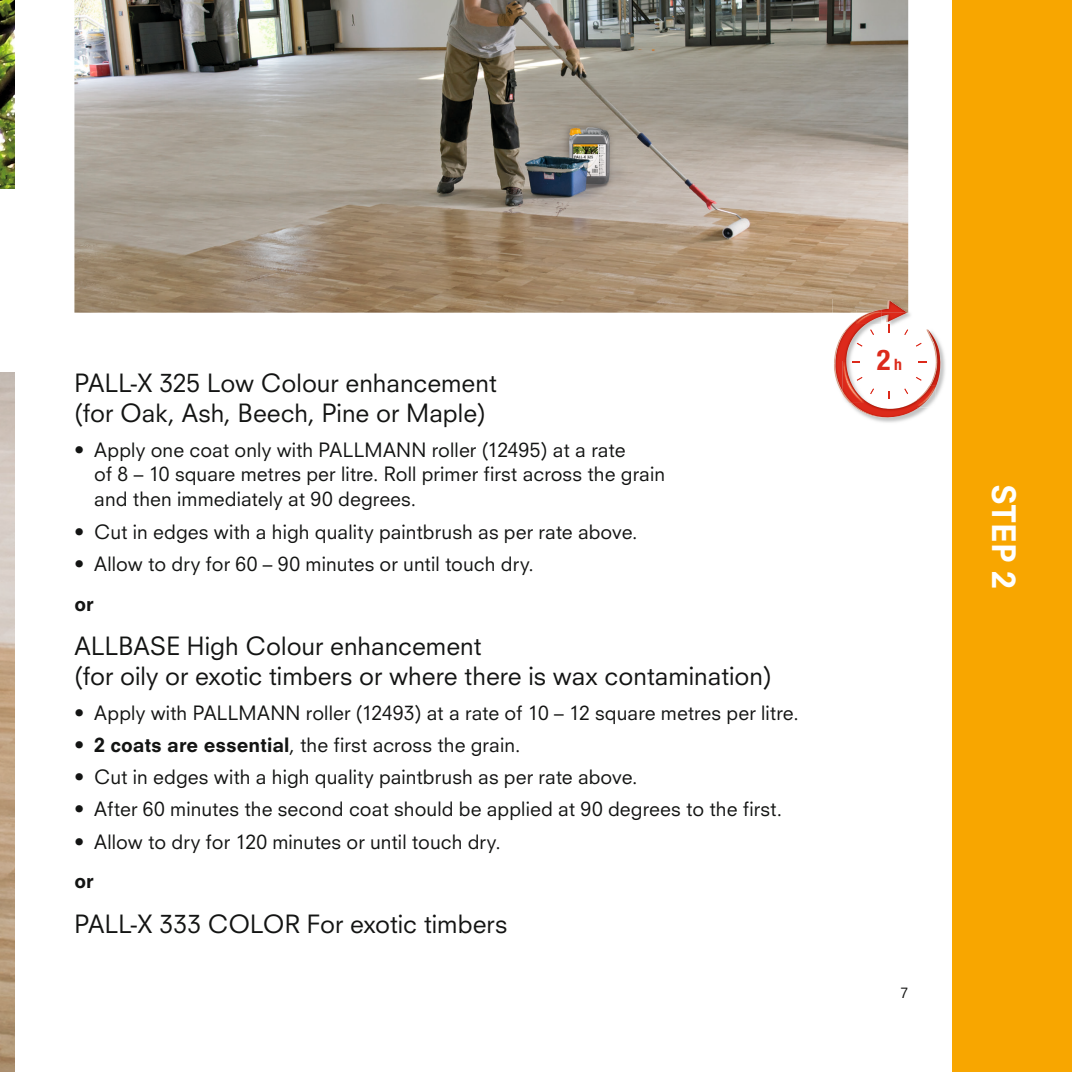
<style>
.page{position:relative;width:1072px;height:1072px;background:#fff}
.page>*{position:absolute;margin:0;border:0;box-sizing:border-box;transform-origin:0 0}
.t1{font:800 31.5px "Neuzeit S";color:#fff}
.t2{font:700 condensed 28.53px "Helvetica Neue";color:#dc2a1b}
.t3{font:24.5px/29.8px "Neuzeit S";color:#131413}
.t4{font:19.25px/24.8px "Neuzeit S";letter-spacing:.005em;color:#131413}
.t5{font:800 19.25px "Neuzeit S";color:#131413}
.t6{font:14px "Neuzeit S";color:#131413}
.s1{font-weight:800}
.s2{font-size:15.75px}
</style>
<div class="page">
<div style="left:952px;top:0;width:119px;height:1071px;background:#f8a600"></div>
<img style="left:74px;top:0;width:834px;height:313px">
<img style="left:0;top:0;width:15px;height:189px">
<img style="left:0;top:372px;width:15px;height:699px">
<img style="left:832px;top:299px;width:76px;height:14px">
<svg style="left:833px;top:300px;width:107px;height:118px"></svg>
<p class="t3" style="left:74px;top:368px;width:424px">PALL-X 325 Low Colour enhancement (for Oak, Ash, Beech, Pine or Maple)</p>
<p class="t4" style="left:94px;top:437px;width:572px;text-indent:-20px">• Apply one coat only with PALLMANN roller (12495) at a rate<br>of 8 – 10 square metres per litre. Roll primer first across the grain and then immediately at 90 degrees.</p>
<p class="t4" style="left:74px;top:519px;width:564px">• Cut in edges with a high quality paintbrush as per rate above.</p>
<p class="t4" style="left:74px;top:551px;width:461px">• Allow to dry for 60 – 90 minutes or until touch dry.</p>
<p class="t5" style="left:74px;top:591px;width:21px">or</p>
<p class="t3" style="left:74px;top:631px;width:698px">ALLBASE High Colour enhancement<br>(for oily or exotic timbers or where there is wax contamination)</p>
<p class="t4" style="left:74px;top:700px;width:725px">• Apply with PALLMANN roller (12493) at a rate of 10 – 12 square metres per litre.</p>
<p class="t4" style="left:74px;top:732px;width:447px">• <span class="s1">2 coats are essential</span>, the first across the grain.</p>
<p class="t4" style="left:74px;top:764px;width:564px">• Cut in edges with a high quality paintbrush as per rate above.</p>
<p class="t4" style="left:74px;top:796px;width:709px">• After 60 minutes the second coat should be applied at 90 degrees to the first.</p>
<p class="t4" style="left:74px;top:829px;width:428px">• Allow to dry for 120 minutes or until touch dry.</p>
<p class="t5" style="left:74px;top:869px;width:21px">or</p>
<p class="t3" style="left:74px;top:909px;width:434px">PALL-X 333 COLOR For exotic timbers</p>
<h2 class="t2" style="left:876px;top:343px;width:27px">2 <span class="s2">h</span></h2>
<p class="t6" style="left:900px;top:983px;width:9px">7</p>
<h1 class="t1" style="left:1023px;top:483px;width:106px;rotate:90deg">STEP 2</h1>
</div>
